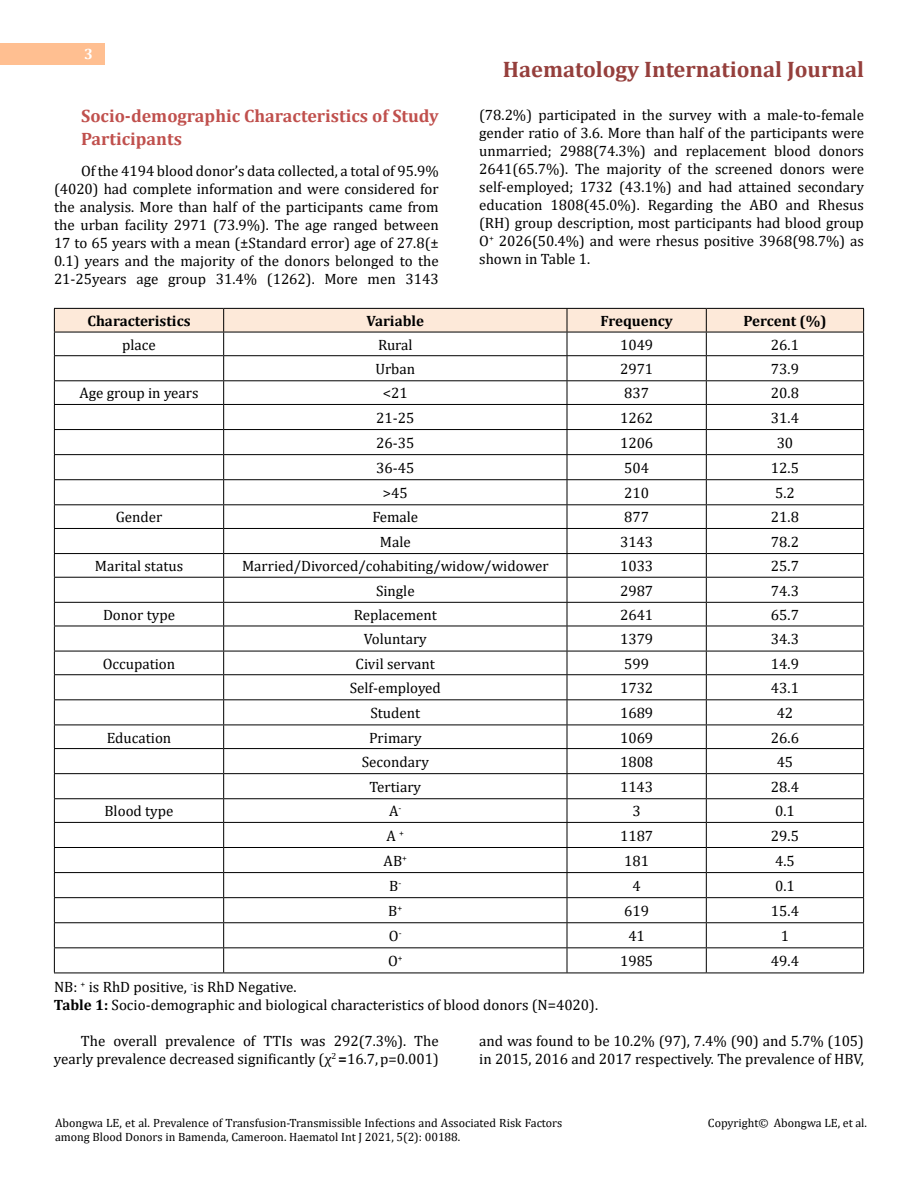
<style>
.page{position:relative;width:918px;height:1188px;background:#fff}
.page>*{position:absolute;margin:0;border:0;box-sizing:border-box;transform-origin:0 0}
.t1{font:700 22.5px "Cambria";color:#953f3c}
.t2{font:700 18px/22.5px "Cambria";color:#c0504d}
.t3{font:15px/18px "Cambria";color:#000;text-align:justify}
.t4{font:700 15px "Cambria";color:#000}
.t5{font:700 15px "Cambria";color:#fff}
.t6{font:12px/14.4px "Cambria";color:#000}
.s1{font-weight:700}
</style>
<div class="page">
<div style="left:0;top:43px;width:105px;height:21px;background:#ffbf91"></div>
<svg style="left:54px;top:308px;width:810px;height:665px"></svg>
<hr style="left:54px;top:973px;width:170px;height:1px;background:#000">
<hr style="left:224px;top:973px;width:343px;height:1px;background:#000">
<hr style="left:567px;top:973px;width:139px;height:1px;background:#000">
<hr style="left:706px;top:973px;width:158px;height:1px;background:#000">
<p class="t5" style="left:84px;top:44px;width:10px">3</p>
<p class="t2" style="left:81px;top:104px;width:359px">Socio-demographic Characteristics of Study<br>Participants</p>
<p class="t3" style="left:54px;top:162px;width:386px;text-indent:27px">Of the 4194 blood donor’s data collected, a total of 95.9% (4020) had complete information and were considered for the analysis. More than half of the participants came from the urban facility 2971 (73.9%). The age ranged between 17 to 65 years with a mean (±Standard error) age of 27.8(± 0.1) years and the majority of the donors belonged to the 21-25years age group 31.4% (1262). More men 3143</p>
<h1 class="t1" style="left:503px;top:54px;width:363px">Haematology International Journal</h1>
<p class="t3" style="left:479px;top:105px;width:386px">(78.2%) participated in the survey with a male-to-female gender ratio of 3.6. More than half of the participants were unmarried; 2988(74.3%) and replacement blood donors 2641(65.7%). The majority of the screened donors were self-employed; 1732 (43.1%) and had attained secondary education 1808(45.0%). Regarding the ABO and Rhesus (RH) group description, most participants had blood group O<sup>+</sup> 2026(50.4%) and were rhesus positive 3968(98.7%) as shown in Table 1.</p>
<p class="t4" style="left:87px;top:310px;width:105px">Characteristics</p>
<p class="t4" style="left:366px;top:310px;width:59px">Variable</p>
<p class="t4" style="left:600px;top:310px;width:74px">Frequency</p>
<p class="t4" style="left:743px;top:310px;width:85px">Percent (%)</p>
<p class="t3" style="left:122px;top:336px;width:35px">place</p>
<p class="t3" style="left:378px;top:336px;width:36px">Rural</p>
<p class="t3" style="left:620px;top:336px;width:35px">1049</p>
<p class="t3" style="left:771px;top:336px;width:30px">26.1</p>
<p class="t3" style="left:375px;top:360px;width:41px">Urban</p>
<p class="t3" style="left:620px;top:360px;width:35px">2971</p>
<p class="t3" style="left:771px;top:360px;width:30px">73.9</p>
<p class="t3" style="left:80px;top:384px;width:121px">Age group in years</p>
<p class="t3" style="left:383px;top:384px;width:26px">&lt;21</p>
<p class="t3" style="left:624px;top:384px;width:26px">837</p>
<p class="t3" style="left:771px;top:384px;width:30px">20.8</p>
<p class="t3" style="left:376px;top:409px;width:40px">21-25</p>
<p class="t3" style="left:620px;top:409px;width:35px">1262</p>
<p class="t3" style="left:771px;top:409px;width:30px">31.4</p>
<p class="t3" style="left:376px;top:434px;width:40px">26-35</p>
<p class="t3" style="left:620px;top:434px;width:35px">1206</p>
<p class="t3" style="left:777px;top:434px;width:18px">30</p>
<p class="t3" style="left:376px;top:459px;width:40px">36-45</p>
<p class="t3" style="left:624px;top:459px;width:26px">504</p>
<p class="t3" style="left:771px;top:459px;width:30px">12.5</p>
<p class="t3" style="left:383px;top:484px;width:26px">&gt;45</p>
<p class="t3" style="left:624px;top:484px;width:26px">210</p>
<p class="t3" style="left:775px;top:484px;width:21px">5.2</p>
<p class="t3" style="left:116px;top:508px;width:48px">Gender</p>
<p class="t3" style="left:372px;top:508px;width:47px">Female</p>
<p class="t3" style="left:624px;top:508px;width:26px">877</p>
<p class="t3" style="left:771px;top:508px;width:30px">21.8</p>
<p class="t3" style="left:380px;top:533px;width:32px">Male</p>
<p class="t3" style="left:620px;top:533px;width:35px">3143</p>
<p class="t3" style="left:771px;top:533px;width:30px">78.2</p>
<p class="t3" style="left:95px;top:557px;width:90px">Marital status</p>
<p class="t3" style="left:242px;top:557px;width:308px">Married/Divorced/cohabiting/widow/widower</p>
<p class="t3" style="left:620px;top:557px;width:35px">1033</p>
<p class="t3" style="left:771px;top:557px;width:30px">25.7</p>
<p class="t3" style="left:376px;top:581px;width:40px">Single</p>
<p class="t3" style="left:620px;top:581px;width:35px">2987</p>
<p class="t3" style="left:771px;top:581px;width:30px">74.3</p>
<p class="t3" style="left:103px;top:606px;width:74px">Donor type</p>
<p class="t3" style="left:354px;top:606px;width:85px">Replacement</p>
<p class="t3" style="left:620px;top:606px;width:35px">2641</p>
<p class="t3" style="left:771px;top:606px;width:30px">65.7</p>
<p class="t3" style="left:364px;top:630px;width:64px">Voluntary</p>
<p class="t3" style="left:620px;top:630px;width:35px">1379</p>
<p class="t3" style="left:771px;top:630px;width:30px">34.3</p>
<p class="t3" style="left:103px;top:655px;width:74px">Occupation</p>
<p class="t3" style="left:356px;top:655px;width:81px">Civil servant</p>
<p class="t3" style="left:624px;top:655px;width:26px">599</p>
<p class="t3" style="left:771px;top:655px;width:30px">14.9</p>
<p class="t3" style="left:350px;top:679px;width:93px">Self-employed</p>
<p class="t3" style="left:620px;top:679px;width:35px">1732</p>
<p class="t3" style="left:771px;top:679px;width:30px">43.1</p>
<p class="t3" style="left:370px;top:704px;width:51px">Student</p>
<p class="t3" style="left:620px;top:704px;width:35px">1689</p>
<p class="t3" style="left:777px;top:704px;width:18px">42</p>
<p class="t3" style="left:107px;top:728px;width:66px">Education</p>
<p class="t3" style="left:369px;top:728px;width:54px">Primary</p>
<p class="t3" style="left:620px;top:728px;width:35px">1069</p>
<p class="t3" style="left:771px;top:728px;width:30px">26.6</p>
<p class="t3" style="left:362px;top:753px;width:69px">Secondary</p>
<p class="t3" style="left:620px;top:753px;width:35px">1808</p>
<p class="t3" style="left:777px;top:753px;width:18px">45</p>
<p class="t3" style="left:370px;top:778px;width:53px">Tertiary</p>
<p class="t3" style="left:620px;top:778px;width:35px">1143</p>
<p class="t3" style="left:771px;top:778px;width:30px">28.4</p>
<p class="t3" style="left:104px;top:802px;width:71px">Blood type</p>
<p class="t3" style="left:389px;top:802px;width:14px">A<sup>-</sup></p>
<p class="t3" style="left:633px;top:802px;width:10px">3</p>
<p class="t3" style="left:775px;top:802px;width:21px">0.1</p>
<p class="t3" style="left:387px;top:827px;width:19px">A <sup>+</sup></p>
<p class="t3" style="left:620px;top:827px;width:35px">1187</p>
<p class="t3" style="left:771px;top:827px;width:30px">29.5</p>
<p class="t3" style="left:384px;top:852px;width:25px">AB<sup>+</sup></p>
<p class="t3" style="left:624px;top:852px;width:26px">181</p>
<p class="t3" style="left:775px;top:852px;width:21px">4.5</p>
<p class="t3" style="left:389px;top:877px;width:14px">B<sup>-</sup></p>
<p class="t3" style="left:633px;top:877px;width:10px">4</p>
<p class="t3" style="left:775px;top:877px;width:21px">0.1</p>
<p class="t3" style="left:388px;top:902px;width:16px">B<sup>+</sup></p>
<p class="t3" style="left:624px;top:902px;width:26px">619</p>
<p class="t3" style="left:771px;top:902px;width:30px">15.4</p>
<p class="t3" style="left:389px;top:927px;width:14px">O<sup>-</sup></p>
<p class="t3" style="left:628px;top:927px;width:18px">41</p>
<p class="t3" style="left:781px;top:927px;width:10px">1</p>
<p class="t3" style="left:388px;top:952px;width:16px">O<sup>+</sup></p>
<p class="t3" style="left:620px;top:952px;width:35px">1985</p>
<p class="t3" style="left:771px;top:952px;width:30px">49.4</p>
<p class="t3" style="left:54px;top:978px;width:546px">NB: <sup>+</sup> is RhD positive, <sup>-</sup>is RhD Negative.<br><span class="s1">Table 1:</span> Socio-demographic and biological characteristics of blood donors (N=4020).</p>
<p class="t3" style="left:54px;top:1032px;width:386px;text-align:right">The overall prevalence of TTIs was 292(7.3%). The yearly prevalence decreased significantly (χ<sup>2</sup> <span class="s1">=</span>16.7,p=0.001)</p>
<p class="t3" style="left:479px;top:1032px;width:386px">and was found to be 10.2% (97), 7.4% (90) and 5.7% (105) in 2015, 2016 and 2017 respectively. The prevalence of HBV,</p>
<p class="t6" style="left:55px;top:1115px;width:509px">Abongwa LE, et al. Prevalence of Transfusion-Transmissible Infections and Associated Risk Factors among Blood Donors in Bamenda, Cameroon. Haematol Int J 2021, 5(2): 00188.</p>
<p class="t6" style="left:708px;top:1115px;width:161px">Copyright© Abongwa LE, et al.</p>
</div>
